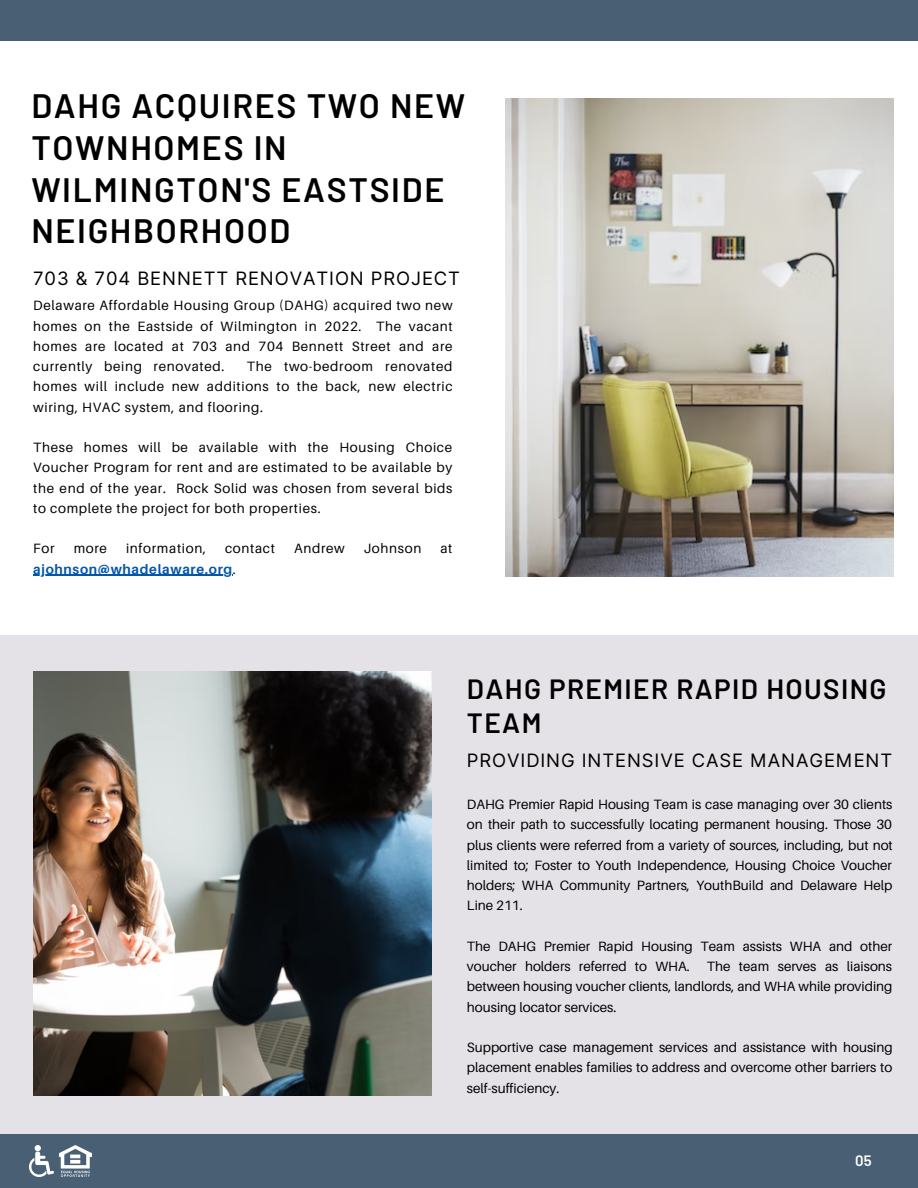
<style>
.page{position:relative;width:918px;height:1188px;background:#fff}
.page>*{position:absolute;margin:0;border:0;box-sizing:border-box;transform-origin:0 0}
.t1{font:600 33.75px/41.7px "Barlow";letter-spacing:.05em;color:#000}
.t2{font:600 27.75px/33.8px "Barlow";letter-spacing:.05em;color:#000}
.t3{font:18.45px "Inter";letter-spacing:.05em;color:#000}
.t4{font:600 15px "Barlow";color:#fff}
.t5{font:13.5px/20.2px "Aileron";color:#000;text-align:justify}
.t6{font:13.5px "Aileron";letter-spacing:.05em;color:#000}
.t7{font:700 13.5px "Aileron";letter-spacing:.05em;color:#0356a9}
.s1{font-weight:400;color:#000}
</style>
<div class="page">
<div style="left:0;top:636px;width:918px;height:525px;background:#e4e2e6"></div>
<img style="left:505px;top:99px;width:388px;height:478px">
<div style="left:0;top:0;width:918px;height:41px;background:#495f74"></div>
<div style="left:0;top:1134px;width:918px;height:54px;background:#495f74"></div>
<img style="left:29px;top:1145px;width:62px;height:32px">
<hr style="left:33px;top:575px;width:200px;height:1px;background:#0356a9">
<img style="left:33px;top:672px;width:398px;height:424px">
<h1 class="t1" style="left:31px;top:84px;width:435px">DAHG ACQUIRES TWO NEW<br>TOWNHOMES IN<br>WILMINGTON'S EASTSIDE<br>NEIGHBORHOOD</h1>
<h3 class="t3" style="left:33px;top:267px;width:428px">703 &amp; 704 BENNETT RENOVATION PROJECT</h3>
<p class="t5" style="left:33px;top:295px;width:421px">Delaware Affordable Housing Group (DAHG) acquired two new homes on the Eastside of Wilmington in 2022. The vacant homes are located at 703 and 704 Bennett Street and are currently being renovated.</p>
<p class="t5" style="left:33px;top:356px;width:421px;text-indent:214px">The two-bedroom renovated homes will include new additions to the back, new electric wiring, HVAC system, and flooring.</p>
<p class="t5" style="left:33px;top:437px;width:421px">These homes will be available with the Housing Choice Voucher Program for rent and are estimated to be available by the end of the year. Rock Solid was chosen from several bids to complete the project for both properties.</p>
<p class="t5" style="left:33px;top:538px;width:23px">For</p>
<p class="t5" style="left:74px;top:538px;width:35px">more</p>
<p class="t6" style="left:126px;top:540px;width:81px">information,</p>
<p class="t6" style="left:225px;top:540px;width:51px">contact</p>
<p class="t5" style="left:294px;top:538px;width:52px">Andrew</p>
<p class="t6" style="left:364px;top:540px;width:59px">Johnson</p>
<p class="t5" style="left:440px;top:538px;width:14px">at</p>
<p class="t7" style="left:33px;top:560px;width:204px">ajohnson@whadelaware.org<span class="s1">.</span></p>
<h2 class="t2" style="left:467px;top:671px;width:421px">DAHG PREMIER RAPID HOUSING<br>TEAM</h2>
<h3 class="t3" style="left:467px;top:750px;width:427px">PROVIDING INTENSIVE CASE MANAGEMENT</h3>
<p class="t5" style="left:467px;top:794px;width:427px">DAHG Premier Rapid Housing Team is case managing over 30 clients on their path to successfully locating permanent housing. Those 30 plus clients were referred from a variety of sources, including, but not limited to; Foster to Youth Independence, Housing Choice Voucher holders; WHA Community Partners, YouthBuild and Delaware Help Line 211.</p>
<p class="t5" style="left:467px;top:936px;width:427px">The DAHG Premier Rapid Housing Team assists WHA and other voucher holders referred to WHA.</p>
<p class="t5" style="left:467px;top:956px;width:427px;text-indent:240px">The team serves as liaisons between housing voucher clients, landlords, and WHA while providing housing locator services.</p>
<p class="t5" style="left:467px;top:1037px;width:427px">Supportive case management services and assistance with housing placement enables families to address and overcome other barriers to self-sufficiency.</p>
<p class="t4" style="left:855px;top:1151px;width:18px">05</p>
</div>
